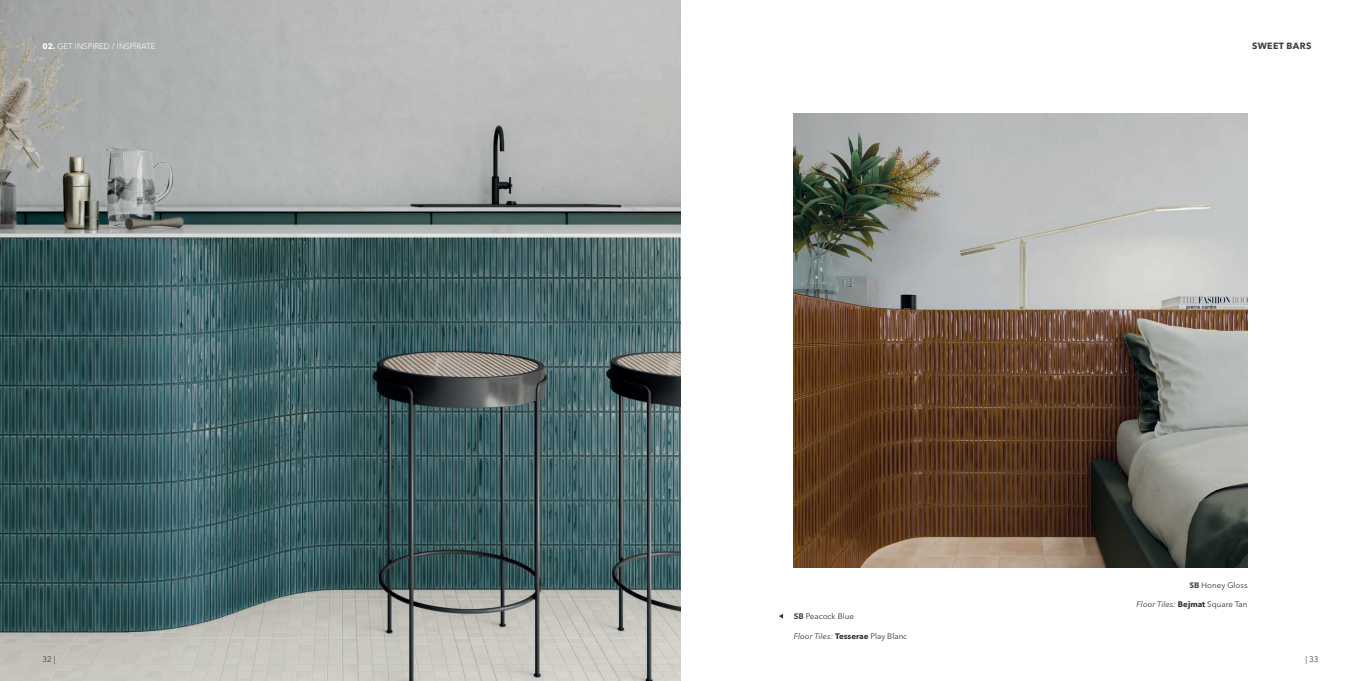
<style>
.page{position:relative;width:1361px;height:681px;background:#fff}
.page>*{position:absolute;margin:0;border:0;box-sizing:border-box;transform-origin:0 0}
.t1{font:700 9px "Avenir Next LT Pro";letter-spacing:.035em;color:#3e3e3f}
.t2{font:italic 8px "Avenir Next LT Pro";color:#312f30}
.t3{font:8px "Avenir Next LT Pro";color:#312f30}
.t4{font:300 8px "Avenir LT Std";color:#fff}
.t5{font:8px "Avenir Next LT Pro";color:#3e3e3f}
.s1{font-family:"Avenir Next LT Pro";font-weight:700}
.s2{font-weight:700;color:#4a4b4c}
.s3{font-weight:700;font-style:normal}
.s4{font-style:normal}
</style>
<div class="page">
<img style="left:794px;top:113px;width:453px;height:454px">
<svg style="left:779px;top:614px;width:4px;height:4px"></svg>
<img style="left:0;top:0;width:680px;height:680px">
<p class="t4" style="left:43px;top:41px;width:114px"><span class="s1">02.</span> GET INSPIRED / INSPÍRATE</p>
<p class="t1" style="left:1252px;top:41px;width:61px">SWEET BARS</p>
<p class="t3" style="left:794px;top:611px;width:62px"><span class="s2">SB</span> Peacock Blue</p>
<p class="t2" style="left:794px;top:630px;width:115px">Floor Tiles: <span class="s3">Tesserae</span> <span class="s4">Play Blanc</span></p>
<p class="t3" style="left:1189px;top:580px;width:60px"><span class="s2">SB</span> Honey Gloss</p>
<p class="t2" style="left:1136px;top:599px;width:112px">Floor Tiles: <span class="s3">Bejmat</span> <span class="s4">Square Tan</span></p>
<p class="t5" style="left:43px;top:654px;width:15px">32 |</p>
<p class="t5" style="left:1305px;top:654px;width:15px">| 33</p>
</div>
